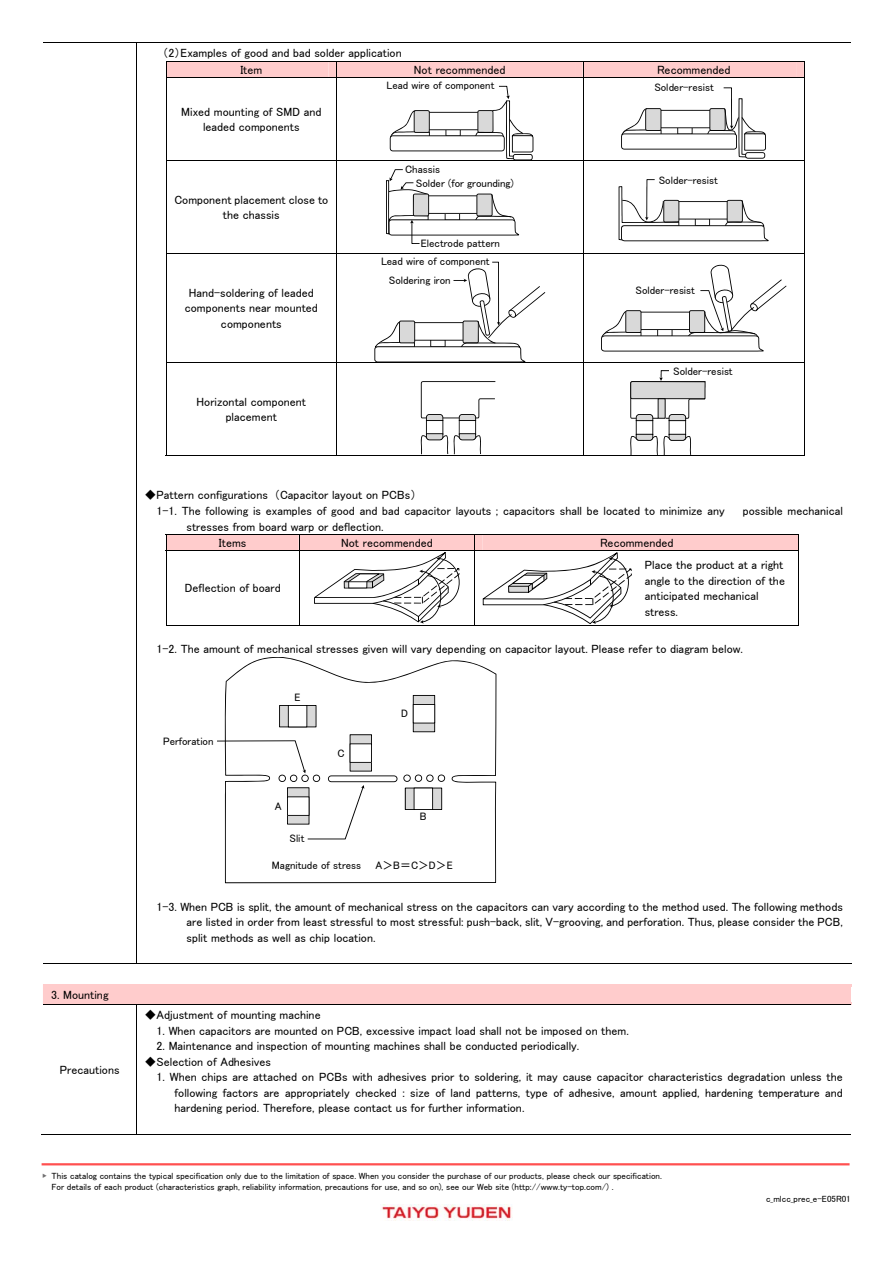
<style>
.page{position:relative;width:893px;height:1263px;background:#fff}
.page>*{position:absolute;margin:0;border:0;box-sizing:border-box;transform-origin:0 0}
.t1{font:12px/15.6px "MS P Gothic";color:#000}
.t2{font:10.8px/14.1px "MS P Gothic";color:#000}
.t3{font:9px/11.7px "MS P Gothic";color:#000}
.s1{color:#717071}
</style>
<div class="page">
<img style="left:381px;top:1205px;width:131px;height:15px">
<hr style="left:42px;top:1163px;width:807px;height:2px;background:#ff5050">
<svg style="left:166px;top:61px;width:639px;height:16px;background:#edbebe"></svg>
<svg style="left:390px;top:86px;width:143px;height:74px"></svg>
<svg style="left:621px;top:87px;width:145px;height:72px"></svg>
<hr style="left:166px;top:77px;width:638px;height:1px;background:#000">
<hr style="left:166px;top:78px;width:1px;height:83px;background:#000">
<hr style="left:336px;top:78px;width:1px;height:83px;background:#000">
<hr style="left:583px;top:78px;width:1px;height:83px;background:#000">
<hr style="left:804px;top:78px;width:1px;height:83px;background:#000">
<svg style="left:386px;top:169px;width:133px;height:75px"></svg>
<svg style="left:619px;top:179px;width:150px;height:62px"></svg>
<hr style="left:166px;top:161px;width:638px;height:1px;background:#000">
<hr style="left:166px;top:161px;width:1px;height:92px;background:#000">
<hr style="left:336px;top:161px;width:1px;height:92px;background:#000">
<hr style="left:583px;top:161px;width:1px;height:92px;background:#000">
<hr style="left:804px;top:161px;width:1px;height:92px;background:#000">
<svg style="left:374px;top:262px;width:171px;height:100px"></svg>
<svg style="left:601px;top:265px;width:185px;height:87px"></svg>
<hr style="left:166px;top:253px;width:638px;height:1px;background:#000">
<hr style="left:166px;top:254px;width:1px;height:109px;background:#000">
<hr style="left:336px;top:254px;width:1px;height:109px;background:#000">
<hr style="left:583px;top:254px;width:1px;height:109px;background:#000">
<hr style="left:804px;top:254px;width:1px;height:109px;background:#000">
<svg style="left:421px;top:381px;width:74px;height:73px"></svg>
<svg style="left:630px;top:370px;width:75px;height:85px"></svg>
<hr style="left:166px;top:363px;width:638px;height:1px;background:#000">
<hr style="left:166px;top:363px;width:1px;height:93px;background:#000">
<hr style="left:166px;top:456px;width:170px;height:1px;background:#000">
<hr style="left:336px;top:363px;width:1px;height:93px;background:#000">
<hr style="left:337px;top:456px;width:246px;height:1px;background:#000">
<hr style="left:583px;top:363px;width:1px;height:93px;background:#000">
<hr style="left:583px;top:456px;width:221px;height:1px;background:#000">
<hr style="left:804px;top:363px;width:1px;height:93px;background:#000">
<svg style="left:166px;top:534px;width:633px;height:92px"></svg>
<svg style="left:225px;top:657px;width:271px;height:226px"></svg>
<svg style="left:279px;top:705px;width:37px;height:22px"></svg>
<svg style="left:405px;top:788px;width:37px;height:22px"></svg>
<svg style="left:413px;top:695px;width:22px;height:37px"></svg>
<svg style="left:403px;top:774px;width:42px;height:8px"></svg>
<svg style="left:217px;top:734px;width:180px;height:105px"></svg>
<hr style="left:43px;top:43px;width:93px;height:1px;background:#000">
<hr style="left:137px;top:43px;width:714px;height:1px;background:#000">
<hr style="left:136px;top:45px;width:1px;height:918px;background:#000">
<hr style="left:43px;top:963px;width:808px;height:1px;background:#000">
<hr style="left:43px;top:984px;width:808px;height:1px;background:#000">
<svg style="left:43px;top:985px;width:808px;height:22px;background:#fdcfcf"></svg>
<hr style="left:137px;top:1004px;width:714px;height:1px;background:#000">
<hr style="left:42px;top:1134px;width:94px;height:1px;background:#000">
<hr style="left:136px;top:1007px;width:1px;height:127px;background:#000">
<hr style="left:137px;top:1134px;width:714px;height:1px;background:#000">
<p class="t1" style="left:240px;top:45px;width:163px;line-height:16.4px;text-indent:-78px">（2）Examples of good and bad solder application<br>Item</p>
<p class="t1" style="left:414px;top:61px;width:93px">Not recommended</p>
<p class="t1" style="left:657px;top:61px;width:75px">Recommended</p>
<p class="t1" style="left:181px;top:104px;width:142px;text-align:center">Mixed mounting of SMD and leaded components</p>
<p class="t1" style="left:174px;top:192px;width:155px;text-align:center">Component placement close to the chassis</p>
<p class="t1" style="left:185px;top:285px;width:135px;text-align:center">Hand-soldering of leaded components near mounted components</p>
<p class="t1" style="left:197px;top:394px;width:111px;text-align:center">Horizontal component placement</p>
<p class="t2" style="left:386px;top:78px;width:109px">Lead wire of component</p>
<p class="t2" style="left:654px;top:80px;width:61px">Solder-resist</p>
<p class="t2" style="left:416px;top:162px;width:99px;text-indent:-11px">Chassis<br>Solder (for grounding)</p>
<p class="t2" style="left:421px;top:236px;width:81px">Electrode pattern</p>
<p class="t2" style="left:381px;top:254px;width:110px">Lead wire of component</p>
<p class="t2" style="left:389px;top:273px;width:63px">Soldering iron</p>
<p class="t2" style="left:659px;top:173px;width:61px">Solder-resist</p>
<p class="t2" style="left:635px;top:283px;width:61px">Solder-resist</p>
<p class="t2" style="left:673px;top:364px;width:61px">Solder-resist</p>
<p class="t1" style="left:157px;top:487px;width:570px;text-indent:-12px">◆Pattern configurations （Capacitor layout on PCBs）<br>1-1. The following is examples of good and bad capacitor layouts ; capacitors shall be located to minimize any</p>
<p class="t1" style="left:219px;top:518px;width:166px;line-height:16.4px;text-indent:-32px">stresses from board warp or deflection.<br>Items</p>
<p class="t1" style="left:341px;top:535px;width:93px">Not recommended</p>
<p class="t1" style="left:600px;top:535px;width:75px">Recommended</p>
<p class="t1" style="left:743px;top:503px;width:102px">possible mechanical</p>
<p class="t1" style="left:645px;top:557px;width:142px">Place the product at a right angle to the direction of the anticipated mechanical stress.</p>
<p class="t1" style="left:157px;top:641px;width:588px">1-2. The amount of mechanical stresses given will vary depending on capacitor layout. Please refer to diagram below.</p>
<p class="t2" style="left:294px;top:690px;width:8px">E</p>
<p class="t2" style="left:401px;top:706px;width:9px">D</p>
<p class="t2" style="left:338px;top:746px;width:9px">C</p>
<p class="t1" style="left:185px;top:580px;width:97px">Deflection of board</p>
<p class="t2" style="left:163px;top:734px;width:52px">Perforation</p>
<p class="t2" style="left:275px;top:800px;width:8px">A</p>
<p class="t2" style="left:420px;top:809px;width:8px">B</p>
<p class="t2" style="left:290px;top:831px;width:16px">Slit</p>
<p class="t2" style="left:272px;top:859px;width:91px">Magnitude of stress</p>
<p class="t2" style="left:375px;top:859px;width:79px">A＞B＝C＞D＞E</p>
<p class="t1" style="left:51px;top:986px;width:59px">3. Mounting</p>
<p class="t1" style="left:60px;top:1061px;width:61px">Precautions</p>
<p class="t1" style="left:187px;top:899px;width:658px;text-align:justify;text-indent:-30px">1-3. When PCB is split, the amount of mechanical stress on the capacitors can vary according to the method used. The following methods are listed in order from least stressful to most stressful: push-back, slit, V-grooving, and perforation. Thus, please consider the PCB, split methods as well as chip location.</p>
<p class="t1" style="left:145px;top:1007px;width:178px">◆Adjustment of mounting machine</p>
<p class="t1" style="left:157px;top:1023px;width:474px">1. When capacitors are mounted on PCB, excessive impact load shall not be imposed on them.</p>
<p class="t1" style="left:157px;top:1038px;width:424px">2. Maintenance and inspection of mounting machines shall be conducted periodically.</p>
<p class="t1" style="left:145px;top:1054px;width:128px">◆Selection of Adhesives</p>
<p class="t1" style="left:175px;top:1069px;width:670px;text-align:justify;text-indent:-18px">1. When chips are attached on PCBs with adhesives prior to soldering, it may cause capacitor characteristics degradation unless the following factors are appropriately checked : size of land patterns, type of adhesive, amount applied, hardening temperature and hardening period. Therefore, please contact us for further information.</p>
<p class="t3" style="left:52px;top:1170px;width:612px;text-indent:-9px"><span class="s1">▶</span> This catalog contains the typical specification only due to the limitation of space. When you consider the purchase of our products, please check our specification.<br>For details of each product (characteristics graph, reliability information, precautions for use, and so on), see our Web site (http://www.ty-top.com/) .</p>
<p class="t3" style="left:766px;top:1193px;width:86px">c_mlcc_prec_e-E05R01</p>
</div>
